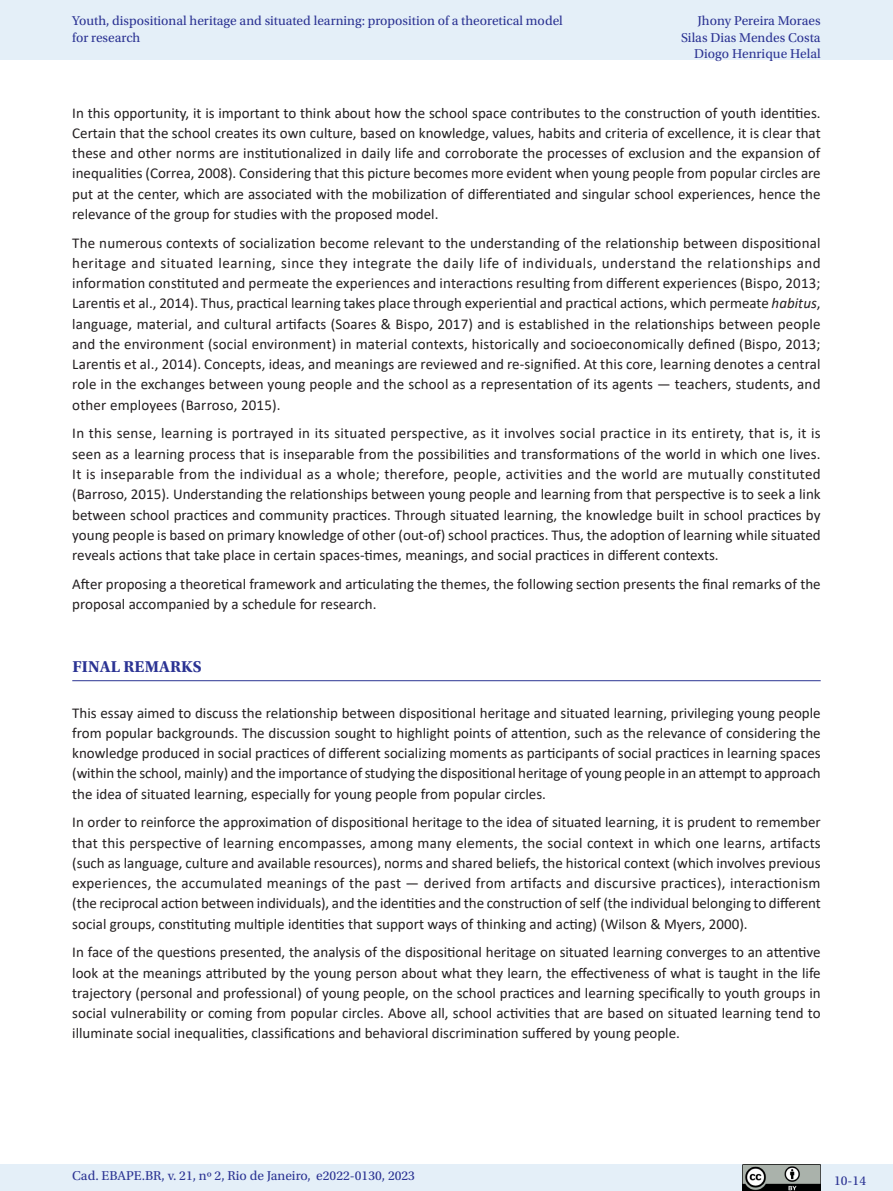
<style>
.page{position:relative;width:893px;height:1191px;background:#fff}
.page>*{position:absolute;margin:0;border:0;box-sizing:border-box;transform-origin:0 0}
._07_1_sub_1{font:700 16.5px "Utopia Std";letter-spacing:.01em;color:#2b3393}
._06_0_texto{font:15px/20.2px "Calibri";color:#231f20;text-align:justify}
.t1{font:13.5px/16.5px "Utopia Std";color:#2b3393}
.s1{font-style:italic}
</style>
<div class="page">
<div style="left:0;top:0;width:893px;height:60px;background:#e4eff8"></div>
<div style="left:0;top:1164px;width:893px;height:27px;background:#e4eff8"></div>
<img style="left:743px;top:1164px;width:78px;height:27px">
<hr style="left:72px;top:680px;width:749px;height:1px;background:#2b3393">
<p class="t1" style="left:72px;top:13px;width:492px">Youth, dispositional heritage and situated learning: proposition of a theoretical model for research</p>
<p class="t1" style="left:681px;top:13px;width:141px;text-align:right">Jhony Pereira Moraes<br>Silas Dias Mendes Costa<br>Diogo Henrique Helal</p>
<p class="_06_0_texto" style="left:72px;top:102px;width:750px">In this opportunity, it is important to think about how the school space contributes to the construction of youth identities.<br>Certain that the school creates its own culture, based on knowledge, values, habits and criteria of excellence, it is clear that these and other norms are institutionalized in daily life and corroborate the processes of exclusion and the expansion of inequalities (Correa, 2008). Considering that this picture becomes more evident when young people from popular circles are put at the center, which are associated with the mobilization of differentiated and singular school experiences, hence the relevance of the group for studies with the proposed model.</p>
<p class="_06_0_texto" style="left:72px;top:232px;width:750px">The numerous contexts of socialization become relevant to the understanding of the relationship between dispositional heritage and situated learning, since they integrate the daily life of individuals, understand the relationships and information constituted and permeate the experiences and interactions resulting from different experiences (Bispo, 2013; Larentis et al., 2014). Thus, practical learning takes place through experiential and practical actions, which permeate <span class="s1">habitus</span>, language, material, and cultural artifacts (Soares &amp; Bispo, 2017) and is established in the relationships between people and the environment (social environment) in material contexts, historically and socioeconomically defined (Bispo, 2013; Larentis et al., 2014). Concepts, ideas, and meanings are reviewed and re-signified. At this core, learning denotes a central role in the exchanges between young people and the school as a representation of its agents — teachers, students, and other employees (Barroso, 2015).</p>
<p class="_06_0_texto" style="left:72px;top:423px;width:750px">In this sense, learning is portrayed in its situated perspective, as it involves social practice in its entirety, that is, it is seen as a learning process that is inseparable from the possibilities and transformations of the world in which one lives.<br>It is inseparable from the individual as a whole; therefore, people, activities and the world are mutually constituted (Barroso, 2015). Understanding the relationships between young people and learning from that perspective is to seek a link between school practices and community practices. Through situated learning, the knowledge built in school practices by young people is based on primary knowledge of other (out-of) school practices. Thus, the adoption of learning while situated reveals actions that take place in certain spaces-times, meanings, and social practices in different contexts.</p>
<p class="_06_0_texto" style="left:72px;top:573px;width:750px">After proposing a theoretical framework and articulating the themes, the following section presents the final remarks of the proposal accompanied by a schedule for research.</p>
<p class="_07_1_sub_1" style="left:72px;top:657px;width:131px">FINAL REMARKS</p>
<p class="_06_0_texto" style="left:72px;top:702px;width:750px">This essay aimed to discuss the relationship between dispositional heritage and situated learning, privileging young people from popular backgrounds. The discussion sought to highlight points of attention, such as the relevance of considering the knowledge produced in social practices of different socializing moments as participants of social practices in learning spaces (within the school, mainly) and the importance of studying the dispositional heritage of young people in an attempt to approach the idea of situated learning, especially for young people from popular circles.</p>
<p class="_06_0_texto" style="left:72px;top:812px;width:750px">In order to reinforce the approximation of dispositional heritage to the idea of situated learning, it is prudent to remember that this perspective of learning encompasses, among many elements, the social context in which one learns, artifacts (such as language, culture and available resources), norms and shared beliefs, the historical context (which involves previous experiences, the accumulated meanings of the past — derived from artifacts and discursive practices), interactionism (the reciprocal action between individuals), and the identities and the construction of self (the individual belonging to different social groups, constituting multiple identities that support ways of thinking and acting) (Wilson &amp; Myers, 2000).</p>
<p class="_06_0_texto" style="left:72px;top:942px;width:750px">In face of the questions presented, the analysis of the dispositional heritage on situated learning converges to an attentive look at the meanings attributed by the young person about what they learn, the effectiveness of what is taught in the life trajectory (personal and professional) of young people, on the school practices and learning specifically to youth groups in social vulnerability or coming from popular circles. Above all, school activities that are based on situated learning tend to illuminate social inequalities, classifications and behavioral discrimination suffered by young people.</p>
<p class="t1" style="left:72px;top:1167px;width:344px">Cad. EBAPE.BR, v. 21, nº 2, Rio de Janeiro, e2022-0130, 2023</p>
<p class="t1" style="left:834px;top:1172px;width:33px">10-14</p>
</div>
